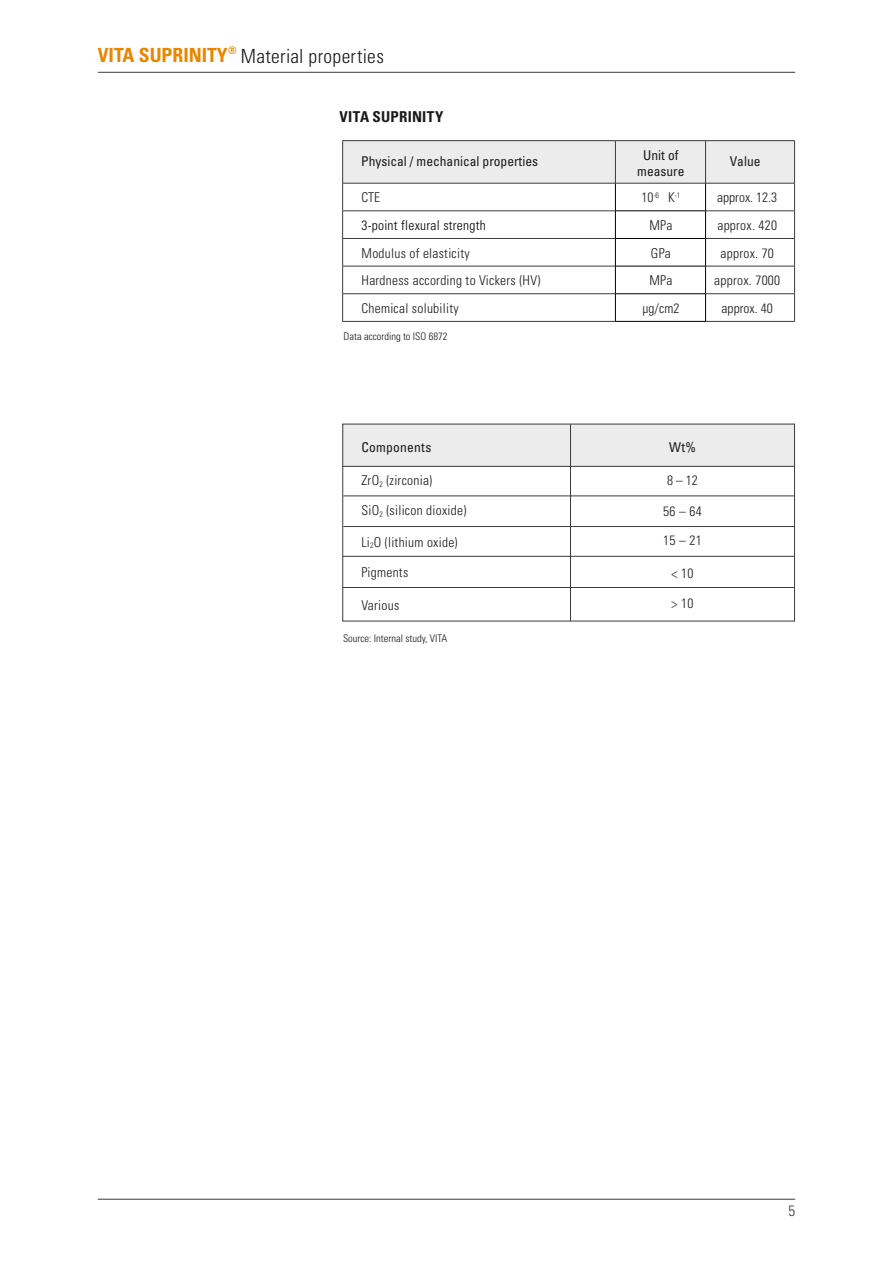
<style>
.page{position:relative;width:893px;height:1263px;background:#fff}
.page>*{position:absolute;margin:0;border:0;box-sizing:border-box;transform-origin:0 0}
.t1{font:300 condensed 19.5px "Univers LT";letter-spacing:.02em;color:#1a1a1a}
.t2{font:700 condensed 15px "Univers LT";letter-spacing:.015em;color:#1a1a1a}
.t3{font:300 condensed 15px "Univers LT";color:#3b3b3a}
.t4{font:300 condensed 13.5px/29.2px "Univers LT";letter-spacing:.02em;color:#1a1a1a}
.t5{font:condensed 13.5px/16.2px "Univers LT";color:#1a1a1a;text-align:center}
.t6{font:300 condensed 13.5px "Univers LT";letter-spacing:.02em;color:#000}
.t7{font:condensed 13.5px "Univers";letter-spacing:.02em;color:#1a1a1a}
.t8{font:300 condensed 13.5px "Univers LT";color:#1a1a1a}
.t9{font:300 condensed 10.5px "Univers LT";color:#1a1a1a}
.t10{font:300 condensed 7.8px "Univers LT";color:#1a1a1a}
.s1{font-family:"Univers";font-weight:700;color:#e98600}
.s2{font-size:13.5px}
</style>
<div class="page">
<hr style="left:98px;top:1199px;width:697px;height:1px;background:#3b3b3a">
<hr style="left:98px;top:72px;width:697px;height:1px;background:#3b3b3a">
<div style="left:343px;top:424px;width:452px;height:42px;background:#ececed"></div>
<hr style="left:570px;top:424px;width:1px;height:197px;background:#3b3b3a">
<hr style="left:343px;top:466px;width:451px;height:1px;background:#3b3b3a">
<hr style="left:343px;top:496px;width:451px;height:1px;background:#3b3b3a">
<hr style="left:343px;top:526px;width:451px;height:1px;background:#3b3b3a">
<hr style="left:343px;top:556px;width:451px;height:1px;background:#3b3b3a">
<div style="left:342px;top:424px;width:453px;height:197px;border:1px solid #3b3b3a"></div>
<hr style="left:343px;top:587px;width:451px;height:1px;background:#3b3b3a">
<hr style="left:342px;top:140px;width:273px;height:1px;background:#3b3b3a">
<hr style="left:615px;top:140px;width:91px;height:1px;background:#3b3b3a">
<hr style="left:706px;top:140px;width:89px;height:1px;background:#3b3b3a">
<hr style="left:342px;top:321px;width:273px;height:1px;background:#3b3b3a">
<hr style="left:706px;top:321px;width:89px;height:1px;background:#3b3b3a">
<svg style="left:342px;top:141px;width:453px;height:180px"></svg>
<hr style="left:615px;top:321px;width:91px;height:1px;background:#000">
<h1 class="t1" style="left:98px;top:44px;width:288px"><span class="s1">VITA SUPRINITY</span><sup>®</sup> Material properties</h1>
<p class="t2" style="left:339px;top:108px;width:106px">VITA SUPRINITY</p>
<p class="t5" style="left:361px;top:153px;width:178px">Physical / mechanical properties</p>
<p class="t5" style="left:637px;top:147px;width:49px">Unit of measure</p>
<p class="t5" style="left:730px;top:153px;width:32px">Value</p>
<p class="t4" style="left:362px;top:183px;width:20px">CTE</p>
<p class="t10" style="left:641px;top:190px;width:41px"><span class="s2">10</span>-6 <span class="s2">K</span>-1</p>
<p class="t8" style="left:717px;top:189px;width:61px">approx. 12.3</p>
<p class="t6" style="left:362px;top:217px;width:126px">3-point flexural strength</p>
<p class="t4" style="left:649px;top:211px;width:25px">MPa</p>
<p class="t4" style="left:717px;top:211px;width:61px">approx. 420</p>
<p class="t4" style="left:362px;top:238px;width:110px">Modulus of elasticity</p>
<p class="t4" style="left:651px;top:238px;width:22px">GPa</p>
<p class="t4" style="left:721px;top:238px;width:55px">approx. 70</p>
<p class="t4" style="left:362px;top:266px;width:180px">Hardness according to Vickers (HV)</p>
<p class="t4" style="left:649px;top:266px;width:25px">MPa</p>
<p class="t4" style="left:714px;top:266px;width:67px">approx. 7000</p>
<p class="t4" style="left:362px;top:293px;width:99px">Chemical solubility</p>
<p class="t4" style="left:642px;top:293px;width:38px">µg/cm2</p>
<p class="t4" style="left:722px;top:293px;width:53px">approx. 40</p>
<p class="t9" style="left:344px;top:330px;width:105px">Data according to ISO 6872</p>
<p class="t7" style="left:361px;top:439px;width:71px">Components</p>
<p class="t4" style="left:361px;top:466px;width:72px">ZrO<sub>2</sub> (zirconia)</p>
<p class="t4" style="left:361px;top:496px;width:106px">SiO<sub>2</sub> (silicon dioxide)</p>
<p class="t4" style="left:361px;top:527px;width:98px">Li<sub>2</sub>O (lithium oxide)</p>
<p class="t4" style="left:361px;top:557px;width:48px">Pigments</p>
<p class="t4" style="left:361px;top:590px;width:39px">Various</p>
<p class="t9" style="left:343px;top:632px;width:106px">Source: Internal study, VITA</p>
<p class="t7" style="left:669px;top:439px;width:28px">Wt%</p>
<p class="t4" style="left:667px;top:465px;width:32px">8 – 12</p>
<p class="t4" style="left:663px;top:496px;width:40px">56 – 64<br>15 – 21</p>
<p class="t4" style="left:672px;top:559px;width:23px">&lt; 10</p>
<p class="t4" style="left:672px;top:589px;width:23px">&gt; 10</p>
<p class="t3" style="left:788px;top:1202px;width:8px">5</p>
</div>
